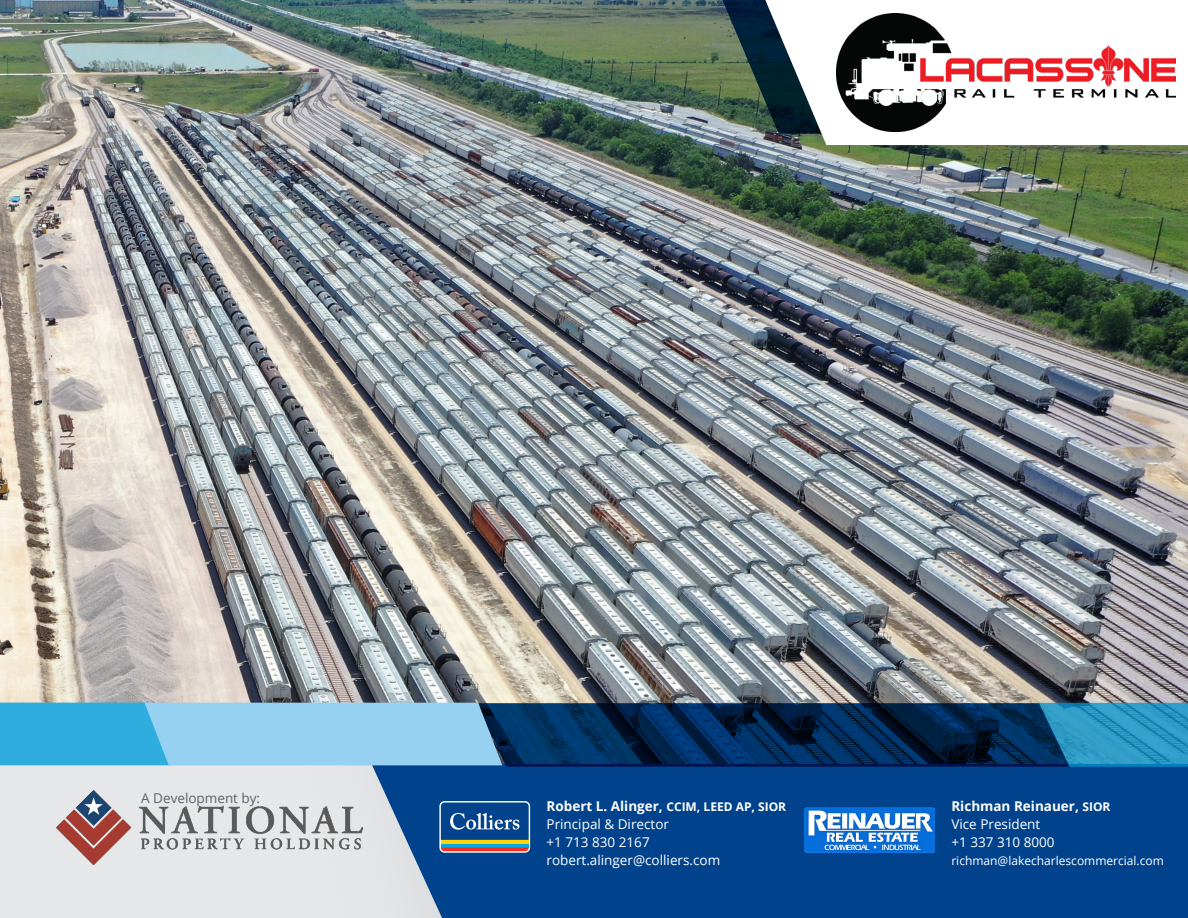
<style>
.page{position:relative;width:1188px;height:918px;background:#fff}
.page>*{position:absolute;margin:0;border:0;box-sizing:border-box;transform-origin:0 0}
.t1{font:13.5px/18px "Open Sans";color:#fff}
.t2{font:13.5px "Open Sans";color:#5f636a}
.t3{font:12px "Open Sans";color:#fff}
.s1{font-weight:700}
.s2{font-weight:700;font-size:12px}
</style>
<div class="page">
<img style="left:0;top:0;width:1188px;height:703px">
<div style="left:0;top:774px;width:372px;height:144px;background:#e6e7e8"></div>
<div style="left:372px;top:774px;width:816px;height:144px;background:#00438c"></div>
<img style="left:57px;top:791px;width:305px;height:74px">
<svg style="left:0;top:703px;width:1188px;height:71px"></svg>
<img style="left:805px;top:807px;width:130px;height:46px">
<svg style="left:713px;top:0;width:52px;height:133px"></svg>
<svg style="left:765px;top:0;width:423px;height:145px"></svg>
<div style="left:836px;top:6px;width:339px;height:133px;background:#fff"></div>
<img style="left:836px;top:14px;width:339px;height:118px">
<div style="left:879px;top:92px;width:14px;height:13px;background:#fff;border-radius:50%"></div>
<div style="left:922px;top:92px;width:15px;height:13px;background:#fff;border-radius:50%"></div>
<svg style="left:439px;top:801px;width:91px;height:52px"></svg>
<hr style="left:441px;top:844px;width:88px;height:3px;background:#00a8e4">
<hr style="left:441px;top:840px;width:88px;height:4px;background:#ffd600">
<svg style="left:441px;top:847px;width:88px;height:4px"></svg>
<svg style="left:441px;top:803px;width:88px;height:37px"></svg>
<p class="t2" style="left:141px;top:789px;width:121px">A Development by:</p>
<p class="t1" style="left:547px;top:797px;width:241px"><span class="s1">Robert L. Alinger,</span> <span class="s2">CCIM, LEED AP, SIOR<br></span>Principal &amp; Director<br>+1 713 830 2167 robert.alinger@colliers.com</p>
<p class="t1" style="left:951px;top:797px;width:161px"><span class="s1">Richman Reinauer,</span> <span class="s2">SIOR<br></span>Vice President<br>+1 337 310 8000</p>
<p class="t3" style="left:951px;top:853px;width:214px">richman@lakecharlescommercial.com</p>
</div>
